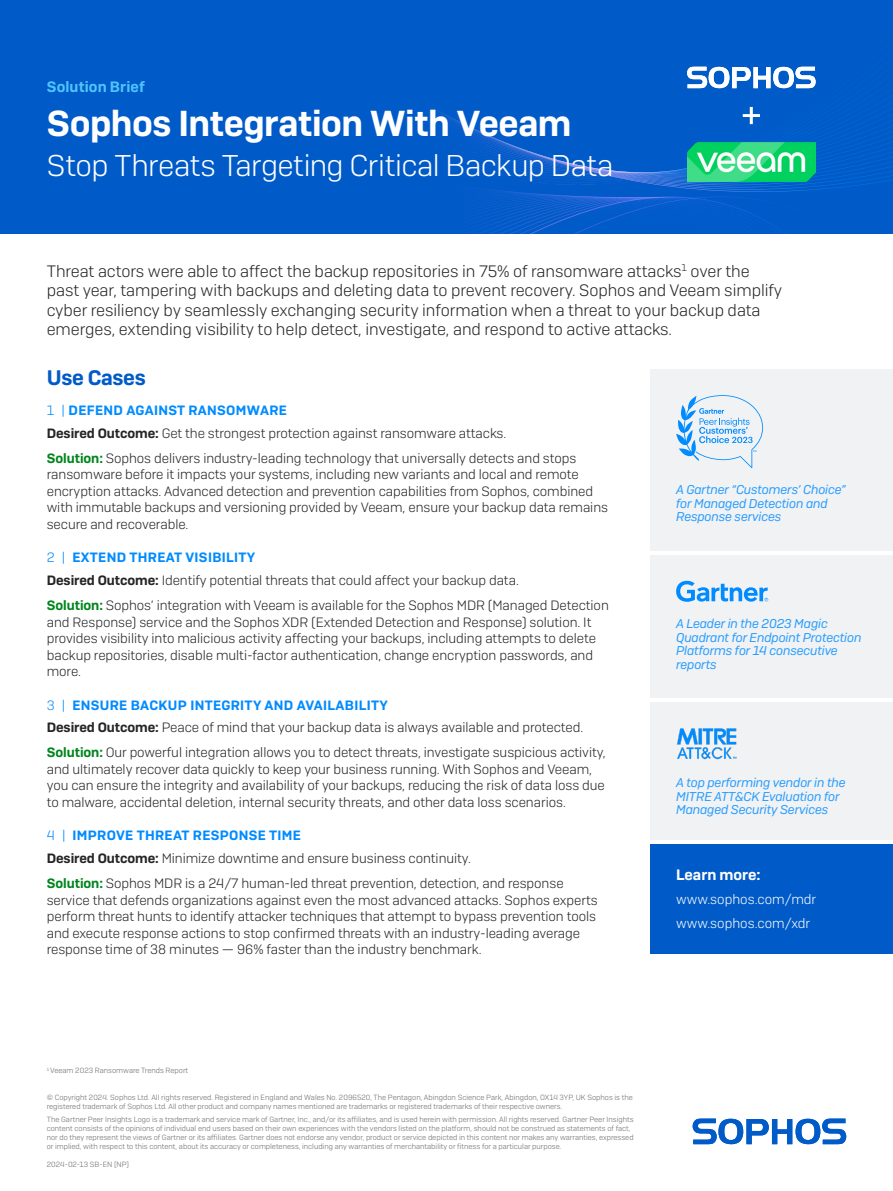
<style>
.page{position:relative;width:893px;height:1191px;background:#fff}
.page>*{position:absolute;margin:0;border:0;box-sizing:border-box;transform-origin:0 0}
.Title_-_Product_Name{font:600 36px "Sophos Sans";letter-spacing:-.015em;color:#fff}
.SubTitle{font:300 30px "Sophos Sans";letter-spacing:-.02em;color:#fff}
.Use_Cases_-_Blue_HDL{font:600 21px "Sophos Sans";letter-spacing:-.015em;color:#005bc8}
.Intro_Copy{font:300 16.5px/19.5px "Sophos Sans";letter-spacing:-.005em;color:#242527}
.Solution_Brief_-_Top{font:600 15px "Sophos Sans";letter-spacing:.005em;color:#50c3fc}
.CTA_HDL{font:600 15px "Sophos Sans";color:#fff}
.Body_Copy{font:300 13.5px/16.5px "Sophos Sans";letter-spacing:-.005em;color:#242527}
.Use_Cases_-_SubHDL{font:600 13.5px "Sophos Sans";letter-spacing:.025em;color:#008bff}
.CTA_SubHDL{font:300 13.5px "Sophos Sans";color:#fff}
.blue_Highlights_on_the_right_side{font:italic 12.75px/13.5px "Sophos Sans";letter-spacing:-.01em;color:#269cff}
.Signature{font:300 7.5px/9px "Sophos Sans";color:#696a6b}
.s1{font-weight:300}
.s2{font-weight:600}
.s3{font-weight:600;color:#00851d}
</style>
<div class="page">
<div style="left:22px;top:0;width:617px;height:83px;background:#005bc8"></div>
<div style="left:0;top:83px;width:639px;height:151px;background:#005bc8"></div>
<div style="left:639px;top:0;width:254px;height:234px;background:#005bc8"></div>
<img style="left:687px;top:143px;width:129px;height:39px">
<svg style="left:743px;top:107px;width:17px;height:17px"></svg>
<div style="left:651px;top:843px;width:242px;height:110px;background:#005bc8"></div>
<div style="left:651px;top:370px;width:242px;height:181px;background:#f0f2f4"></div>
<svg style="left:676px;top:395px;width:87px;height:73px"></svg>
<div style="left:651px;top:555px;width:242px;height:143px;background:#f0f2f4"></div>
<svg style="left:676px;top:581px;width:92px;height:21px"></svg>
<div style="left:651px;top:702px;width:242px;height:137px;background:#f0f2f4"></div>
<img style="left:676px;top:728px;width:61px;height:32px">
<svg style="left:693px;top:1118px;width:153px;height:26px"></svg>
<svg style="left:687px;top:67px;width:129px;height:21px"></svg>
<p class="Solution_Brief_-_Top" style="left:47px;top:78px;width:100px">Solution Brief</p>
<p class="Title_-_Product_Name" style="left:47px;top:101px;width:526px">Sophos Integration With Veeam</p>
<p class="SubTitle" style="left:47px;top:148px;width:568px">Stop Threats Targeting Critical Backup Data</p>
<p class="Intro_Copy" style="left:47px;top:261px;width:737px">Threat actors were able to affect the backup repositories in 75% of ransomware attacks<sup>1</sup> over the past year, tampering with backups and deleting data to prevent recovery. Sophos and Veeam simplify cyber resiliency by seamlessly exchanging security information when a threat to your backup data emerges, extending visibility to help detect, investigate, and respond to active attacks.</p>
<p class="Use_Cases_-_Blue_HDL" style="left:47px;top:365px;width:101px">Use Cases</p>
<p class="Use_Cases_-_SubHDL" style="left:47px;top:401px;width:242px"><span class="s1">1 |</span> DEFEND AGAINST RANSOMWARE</p>
<p class="Body_Copy" style="left:47px;top:424px;width:461px"><span class="s2">Desired Outcome:</span> Get the strongest protection against ransomware attacks.</p>
<p class="Body_Copy" style="left:47px;top:449px;width:563px"><span class="s3">Solution:</span> Sophos delivers industry-leading technology that universally detects and stops ransomware before it impacts your systems, including new variants and local and remote encryption attacks. Advanced detection and prevention capabilities from Sophos, combined with immutable backups and versioning provided by Veeam, ensure your backup data remains secure and recoverable.</p>
<p class="Use_Cases_-_SubHDL" style="left:47px;top:549px;width:210px"><span class="s1">2 |</span> EXTEND THREAT VISIBILITY</p>
<p class="Body_Copy" style="left:47px;top:572px;width:474px"><span class="s2">Desired Outcome:</span> Identify potential threats that could affect your backup data.</p>
<p class="Body_Copy" style="left:47px;top:597px;width:564px"><span class="s3">Solution:</span> Sophos’ integration with Veeam is available for the Sophos MDR (Managed Detection and Response) service and the Sophos XDR (Extended Detection and Response) solution. It provides visibility into malicious activity affecting your backups, including attempts to delete backup repositories, disable multi-factor authentication, change encryption passwords, and more.</p>
<p class="Use_Cases_-_SubHDL" style="left:47px;top:696px;width:343px"><span class="s1">3 |</span> ENSURE BACKUP INTEGRITY AND AVAILABILITY</p>
<p class="Body_Copy" style="left:47px;top:719px;width:538px"><span class="s2">Desired Outcome:</span> Peace of mind that your backup data is always available and protected.</p>
<p class="Body_Copy" style="left:47px;top:744px;width:560px"><span class="s3">Solution:</span> Our powerful integration allows you to detect threats, investigate suspicious activity, and ultimately recover data quickly to keep your business running. With Sophos and Veeam, you can ensure the integrity and availability of your backups, reducing the risk of data loss due to malware, accidental deletion, internal security threats, and other data loss scenarios.</p>
<p class="Use_Cases_-_SubHDL" style="left:47px;top:827px;width:256px"><span class="s1">4 |</span> IMPROVE THREAT RESPONSE TIME</p>
<p class="Body_Copy" style="left:47px;top:850px;width:426px"><span class="s2">Desired Outcome:</span> Minimize downtime and ensure business continuity.</p>
<p class="Body_Copy" style="left:47px;top:875px;width:553px"><span class="s3">Solution:</span> Sophos MDR is a 24/7 human-led threat prevention, detection, and response service that defends organizations against even the most advanced attacks. Sophos experts perform threat hunts to identify attacker techniques that attempt to bypass prevention tools and execute response actions to stop confirmed threats with an industry-leading average response time of 38 minutes — 96% faster than the industry benchmark.</p>
<p class="blue_Highlights_on_the_right_side" style="left:676px;top:483px;width:171px">A Gartner “Customers’ Choice” for Managed Detection and<br>Response services</p>
<p class="blue_Highlights_on_the_right_side" style="left:676px;top:616px;width:187px">A Leader in the 2023 Magic<br>Quadrant for Endpoint Protection<br>Platforms for 14 consecutive reports</p>
<p class="blue_Highlights_on_the_right_side" style="left:676px;top:776px;width:171px">A top performing vendor in the<br>MITRE ATT&amp;CK Evaluation for<br>Managed Security Services</p>
<p class="CTA_HDL" style="left:676px;top:865px;width:86px">Learn more:</p>
<p class="CTA_SubHDL" style="left:676px;top:891px;width:142px">www.sophos.com/mdr</p>
<p class="CTA_SubHDL" style="left:676px;top:915px;width:136px">www.sophos.com/xdr</p>
<p class="Signature" style="left:47px;top:1066px;width:143px"><sup>1</sup> Veeam 2023 Ransomware Trends Report</p>
<p class="Signature" style="left:47px;top:1092px;width:588px">© Copyright 2024. Sophos Ltd. All rights reserved. Registered in England and Wales No. 2096520, The Pentagon, Abingdon Science Park, Abingdon, OX14 3YP, UK Sophos is the registered trademark of Sophos Ltd. All other product and company names mentioned are trademarks or registered trademarks of their respective owners.</p>
<p class="Signature" style="left:47px;top:1114px;width:588px">The Gartner Peer Insights Logo is a trademark and service mark of Gartner, Inc., and/or its affiliates, and is used herein with permission. All rights reserved. Gartner Peer Insights content consists of the opinions of individual end users based on their own experiences with the vendors listed on the platform, should not be construed as statements of fact, nor do they represent the views of Gartner or its affiliates. Gartner does not endorse any vendor, product or service depicted in this content nor makes any warranties, expressed or implied, with respect to this content, about its accuracy or completeness, including any warranties of merchantability or fitness for a particular purpose.</p>
<p class="Signature" style="left:47px;top:1159px;width:84px">2024-02-13 SB-EN (NP)</p>
</div>
